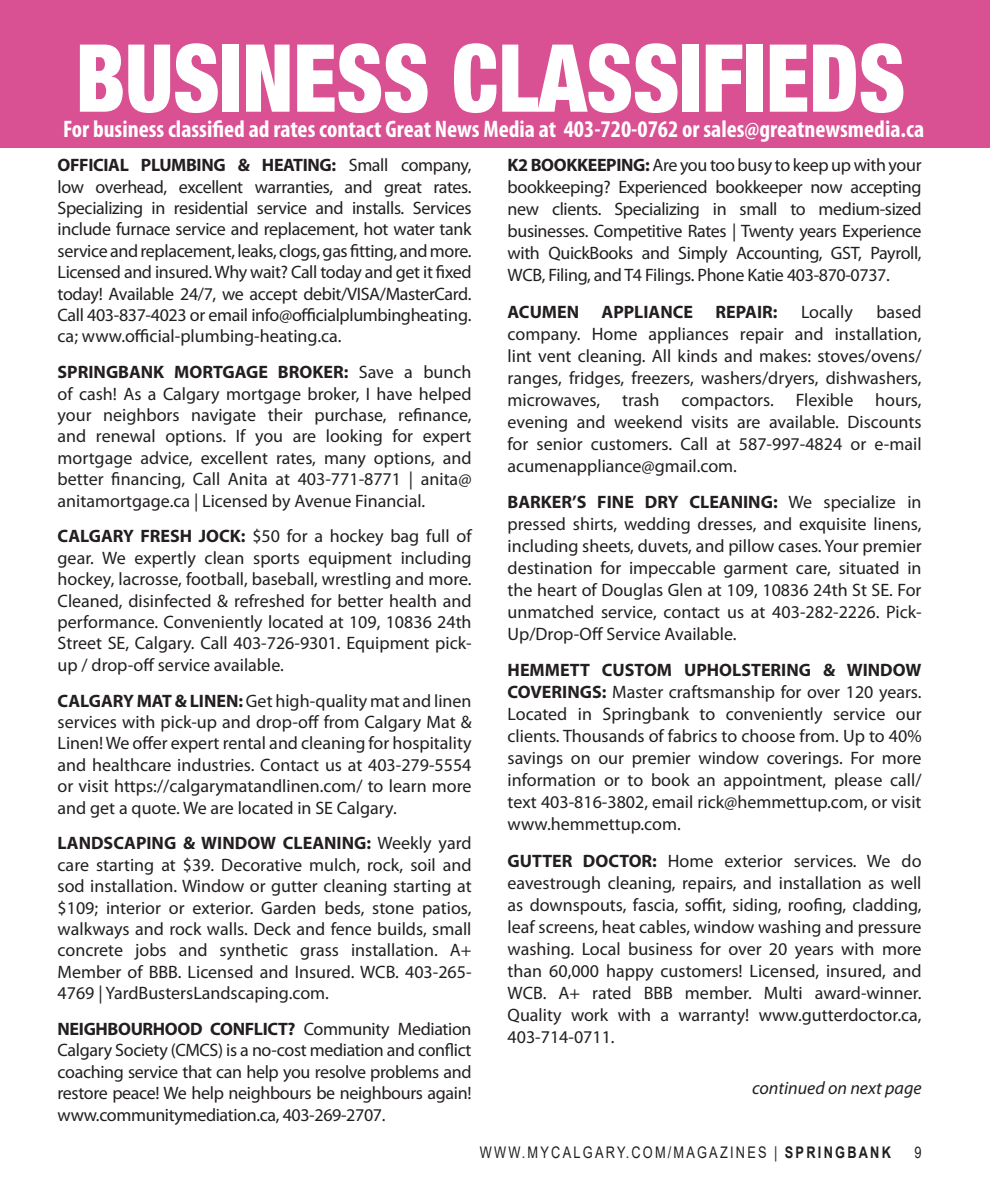
<style>
.page{position:relative;width:990px;height:1188px;background:#fff}
.page>*{position:absolute;margin:0;border:0;box-sizing:border-box;transform-origin:0 0}
.t1{font:900 condensed 94px "Helvetica Neue LT Std";color:#fff;scale:.92 1}
.t2{font:700 condensed 24px "Myriad Pro";color:#fff}
.Body_text{font:18px/22px "Myriad Pro";color:#231f20;text-align:justify}
.Body_text-2{font:700 18px "Myriad Pro";color:#231f20}
.Body_text-3{font:italic 18px "Myriad Pro";color:#231f20}
.t3{font:16px "Arial";letter-spacing:.175em;color:#231f20;scale:.8 1}
.s1{font-weight:700}
</style>
<div class="page">
<div style="left:0;top:0;width:990px;height:147px;background:#d95093"></div>
<p class="t1" style="left:76px;top:20px;width:903px">BUSINESS CLASSIFIEDS</p>
<p class="t2" style="left:63px;top:114px;width:863px">For business classified ad rates contact Great News Media at 403-720-0762 or sales@greatnewsmedia.ca</p>
<p class="Body_text" style="left:58px;top:154px;width:416px;line-height:21.4px"><span class="s1">OFFICIAL PLUMBING &amp; HEATING:</span> Small company, low overhead, excellent warranties, and great rates.<br>Specializing in residential service and installs. Services include furnace service and replacement, hot water tank service and replacement, leaks, clogs, gas fitting, and more.<br>Licensed and insured. Why wait? Call today and get it fixed today! Available 24/7, we accept debit/VISA/MasterCard.<br>Call 403-837-4023 or email info@officialplumbingheating. ca; www.official-plumbing-heating.ca.</p>
<p class="Body_text" style="left:58px;top:361px;width:416px;line-height:21.4px"><span class="s1">SPRINGBANK MORTGAGE BROKER:</span> Save a bunch of cash! As a Calgary mortgage broker, I have helped your neighbors navigate their purchase, refinance, and renewal options. If you are looking for expert mortgage advice, excellent rates, many options, and better financing, Call Anita at 403-771-8771 | anita@ anitamortgage.ca | Licensed by Avenue Financial.</p>
<p class="Body_text" style="left:58px;top:525px;width:416px;line-height:21.4px"><span class="s1">CALGARY FRESH JOCK:</span> $50 for a hockey bag full of gear. We expertly clean sports equipment including hockey, lacrosse, football, baseball, wrestling and more.<br>Cleaned, disinfected &amp; refreshed for better health and performance. Conveniently located at 109, 10836 24th Street SE, Calgary. Call 403-726-9301. Equipment pick&shy;up / drop-off service available.</p>
<p class="Body_text" style="left:58px;top:690px;width:416px;line-height:21.4px"><span class="s1">CALGARY MAT &amp; LINEN:</span> Get high-quality mat and linen services with pick-up and drop-off from Calgary Mat &amp; Linen! We offer expert rental and cleaning for hospitality and healthcare industries. Contact us at 403-279-5554 or visit https://calgarymatandlinen.com/ to learn more and get a quote. We are located in SE Calgary.</p>
<p class="Body_text" style="left:58px;top:832px;width:416px;line-height:21.4px"><span class="s1">LANDSCAPING &amp; WINDOW CLEANING:</span> Weekly yard care starting at $39. Decorative mulch, rock, soil and sod installation. Window or gutter cleaning starting at $109; interior or exterior. Garden beds, stone patios, walkways and rock walls. Deck and fence builds, small concrete jobs and synthetic grass installation. A+ Member of BBB. Licensed and Insured. WCB. 403-265- 4769 | YardBustersLandscaping.com.</p>
<p class="Body_text" style="left:58px;top:1018px;width:416px"><span class="s1">NEIGHBOURHOOD CONFLICT?</span> Community Mediation Calgary Society (CMCS) is a no-cost mediation and conflict coaching service that can help you resolve problems and restore peace! We help neighbours be neighbours again! www.communitymediation.ca, 403-269-2707.</p>
<p class="Body_text" style="left:508px;top:154px;width:416px"><span class="s1">K2 BOOKKEEPING:</span> Are you too busy to keep up with your bookkeeping? Experienced bookkeeper now accepting new clients. Specializing in small to medium-sized businesses. Competitive Rates | Twenty years Experience with QuickBooks and Simply Accounting, GST, Payroll, WCB, Filing, and T4 Filings. Phone Katie 403-870-0737.</p>
<p class="Body_text-2" style="left:508px;top:300px;width:271px">ACUMEN APPLIANCE REPAIR:</p>
<p class="Body_text" style="left:801px;top:300px;width:53px">Locally</p>
<p class="Body_text" style="left:508px;top:300px;width:416px;text-indent:369px">based company. Home appliances repair and installation, lint vent cleaning. All kinds and makes: stoves/ovens/ ranges, fridges, freezers, washers/dryers, dishwashers, microwaves, trash compactors. Flexible hours, evening and weekend visits are available. Discounts for senior customers. Call at 587-997-4824 or e-mail acumenappliance@gmail.com.</p>
<p class="Body_text" style="left:508px;top:491px;width:416px"><span class="s1">BARKER’S FINE DRY CLEANING:</span> We specialize in pressed shirts, wedding dresses, and exquisite linens, including sheets, duvets, and pillow cases. Your premier destination for impeccable garment care, situated in the heart of Douglas Glen at 109, 10836 24th St SE. For unmatched service, contact us at 403-282-2226. Pick-Up/Drop-Off Service Available.</p>
<p class="Body_text" style="left:508px;top:659px;width:416px"><span class="s1">HEMMETT CUSTOM UPHOLSTERING &amp; WINDOW COVERINGS:</span> Master craftsmanship for over 120 years.<br>Located in Springbank to conveniently service our clients. Thousands of fabrics to choose from. Up to 40% savings on our premier window coverings. For more information or to book an appointment, please call/ text 403-816-3802, email rick@hemmettup.com, or visit www.hemmettup.com.</p>
<p class="Body_text" style="left:508px;top:849px;width:416px"><span class="s1">GUTTER DOCTOR:</span> Home exterior services. We do eavestrough cleaning, repairs, and installation as well as downspouts, fascia, soffit, siding, roofing, cladding, leaf screens, heat cables, window washing and pressure washing. Local business for over 20 years with more than 60,000 happy customers! Licensed, insured, and WCB. A+ rated BBB member. Multi award-winner.<br>Quality work with a warranty! www.gutterdoctor.ca, 403-714-0711.</p>
<p class="Body_text-3" style="left:752px;top:1076px;width:171px">continued on next page</p>
<p class="t3" style="left:480px;top:1141px;width:515px">WWW.MYCALGARY.COM/MAGAZINES | <span class="s1">SPRINGBANK</span></p>
<p class="t3" style="left:914px;top:1141px;width:10px">9</p>
</div>
